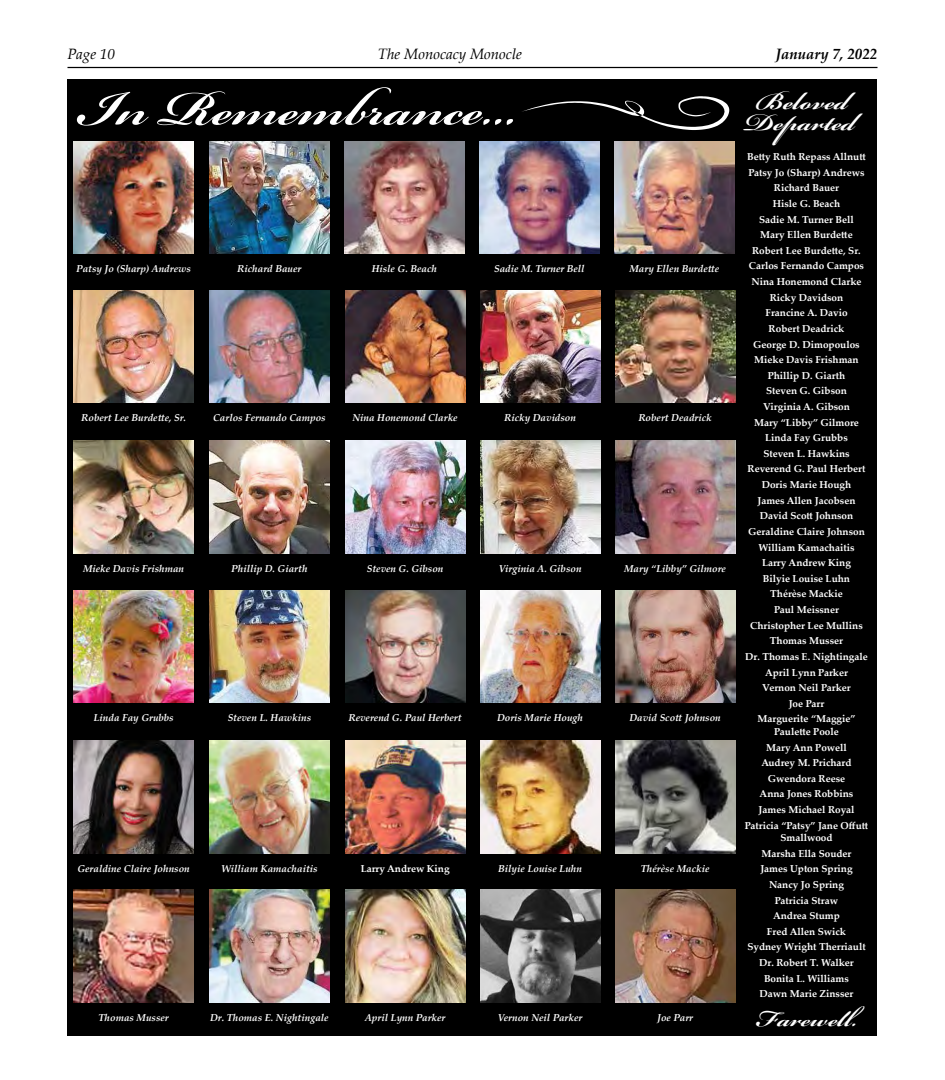
<style>
.page{position:relative;width:945px;height:1080px;background:#fff}
.page>*{position:absolute;margin:0;border:0;box-sizing:border-box;transform-origin:0 0}
.t1{font:700 75px "Bickham Script Pro";color:#fff}
.t2{font:700 37.5px "Bickham Script Pro";color:#fff}
.t3{font:700 35px "Bickham Script Pro";color:#fff}
.t4{font:italic 15px "Palatino Linotype";color:#000}
.t5{font:italic 700 15px "Palatino Linotype";color:#000}
.t6{font:700 10px/15.6px "Palatino Linotype";color:#fff;text-align:center}
.t7{font:italic 700 10px "Palatino Linotype";color:#fff}
</style>
<div class="page">
<hr style="left:68px;top:67px;width:810px;height:1px;background:#000">
<div style="left:68px;top:79px;width:810px;height:957px;background:#000"></div>
<img style="left:614px;top:141px;width:120px;height:113px">
<img style="left:209px;top:141px;width:120px;height:113px">
<img style="left:345px;top:290px;width:120px;height:113px">
<img style="left:74px;top:141px;width:120px;height:113px">
<img style="left:209px;top:290px;width:120px;height:113px">
<img style="left:344px;top:141px;width:120px;height:113px">
<img style="left:480px;top:290px;width:120px;height:113px">
<img style="left:479px;top:141px;width:120px;height:113px">
<img style="left:615px;top:290px;width:120px;height:113px">
<img style="left:74px;top:441px;width:120px;height:112px">
<img style="left:74px;top:290px;width:120px;height:113px">
<img style="left:209px;top:441px;width:120px;height:112px">
<img style="left:74px;top:590px;width:120px;height:113px">
<img style="left:74px;top:741px;width:120px;height:112px">
<img style="left:74px;top:890px;width:120px;height:113px">
<img style="left:209px;top:590px;width:120px;height:113px">
<img style="left:209px;top:741px;width:120px;height:112px">
<img style="left:480px;top:441px;width:120px;height:112px">
<img style="left:480px;top:590px;width:120px;height:113px">
<img style="left:615px;top:590px;width:120px;height:113px">
<img style="left:480px;top:741px;width:120px;height:112px">
<img style="left:480px;top:890px;width:120px;height:113px">
<img style="left:615px;top:441px;width:120px;height:112px">
<img style="left:345px;top:441px;width:120px;height:112px">
<img style="left:345px;top:590px;width:120px;height:113px">
<img style="left:345px;top:741px;width:120px;height:112px">
<img style="left:209px;top:890px;width:120px;height:113px">
<img style="left:615px;top:741px;width:120px;height:112px">
<img style="left:345px;top:890px;width:120px;height:113px">
<img style="left:615px;top:890px;width:120px;height:113px">
<svg style="left:522px;top:96px;width:207px;height:34px"></svg>
<h3 class="t4" style="left:68px;top:43px;width:49px">Page 10</h3>
<h3 class="t4" style="left:378px;top:43px;width:146px">The Monocacy Monocle</h3>
<h3 class="t5" style="left:775px;top:43px;width:104px">January 7, 2022</h3>
<h1 class="t1" style="left:78px;top:54px;width:440px">In Remembrance…</h1>
<p class="t7" style="left:76px;top:262px;width:116px">Patsy Jo (Sharp) Andrews</p>
<p class="t7" style="left:237px;top:262px;width:66px">Richard Bauer</p>
<p class="t7" style="left:372px;top:262px;width:67px">Hisle G. Beach</p>
<p class="t7" style="left:494px;top:262px;width:92px">Sadie M. Turner Bell</p>
<p class="t7" style="left:81px;top:411px;width:106px">Robert Lee Burdette, Sr.</p>
<p class="t7" style="left:353px;top:411px;width:107px">Nina Honemond Clarke</p>
<p class="t7" style="left:213px;top:411px;width:114px">Carlos Fernando Campos</p>
<p class="t7" style="left:504px;top:411px;width:73px">Ricky Davidson</p>
<p class="t7" style="left:83px;top:561px;width:103px">Mieke Davis Frishman</p>
<p class="t7" style="left:231px;top:561px;width:78px">Phillip D. Giarth</p>
<p class="t7" style="left:367px;top:561px;width:78px">Steven G. Gibson</p>
<p class="t7" style="left:499px;top:561px;width:84px">Virginia A. Gibson</p>
<p class="t7" style="left:94px;top:711px;width:82px">Linda Fay Grubbs</p>
<p class="t7" style="left:228px;top:711px;width:85px">Steven L. Hawkins</p>
<p class="t7" style="left:349px;top:711px;width:115px">Reverend G. Paul Herbert</p>
<p class="t7" style="left:497px;top:711px;width:88px">Doris Marie Hough</p>
<p class="t7" style="left:77px;top:861px;width:114px">Geraldine Claire Johnson</p>
<p class="t7" style="left:221px;top:861px;width:98px">William Kamachaitis</p>
<p class="t6" style="left:361px;top:860px;width:90px">Larry Andrew King</p>
<p class="t7" style="left:498px;top:861px;width:85px">Bilyie Louise Luhn</p>
<p class="t7" style="left:99px;top:1011px;width:72px">Thomas Musser</p>
<p class="t7" style="left:210px;top:1011px;width:120px">Dr. Thomas E. Nightingale</p>
<p class="t7" style="left:365px;top:1011px;width:82px">April Lynn Parker</p>
<p class="t7" style="left:498px;top:1011px;width:86px">Vernon Neil Parker</p>
<p class="t7" style="left:630px;top:262px;width:91px">Mary Ellen Burdette</p>
<p class="t7" style="left:638px;top:411px;width:75px">Robert Deadrick</p>
<p class="t7" style="left:624px;top:561px;width:103px">Mary “Libby” Gilmore</p>
<p class="t7" style="left:629px;top:711px;width:93px">David Scott Johnson</p>
<p class="t7" style="left:641px;top:861px;width:70px">Thérèse Mackie</p>
<p class="t7" style="left:657px;top:1011px;width:38px">Joe Parr</p>
<h2 class="t2" style="left:757px;top:74px;width:93px">Beloved</h2>
<h2 class="t2" style="left:745px;top:95px;width:111px">Departed</h2>
<p class="t6" style="left:745px;top:149px;width:124px">Betty Ruth Repass Allnutt<br>Patsy Jo (Sharp) Andrews<br>Richard Bauer<br>Hisle G. Beach<br>Sadie M. Turner Bell<br>Mary Ellen Burdette<br>Robert Lee Burdette, Sr.<br>Carlos Fernando Campos<br>Nina Honemond Clarke<br>Ricky Davidson<br>Francine A. Davio<br>Robert Deadrick<br>George D. Dimopoulos<br>Mieke Davis Frishman<br>Phillip D. Giarth<br>Steven G. Gibson<br>Virginia A. Gibson<br>Mary “Libby” Gilmore<br>Linda Fay Grubbs<br>Steven L. Hawkins<br>Reverend G. Paul Herbert<br>Doris Marie Hough<br>James Allen Jacobsen<br>David Scott Johnson<br>Geraldine Claire Johnson<br>William Kamachaitis<br>Larry Andrew King<br>Bilyie Louise Luhn<br>Thérèse Mackie<br>Paul Meissner<br>Christopher Lee Mullins<br>Thomas Musser<br>Dr. Thomas E. Nightingale<br>April Lynn Parker<br>Vernon Neil Parker<br>Joe Parr<br>Marguerite “Maggie”</p>
<p class="t6" style="left:745px;top:723px;width:125px">Paulette Poole<br>Mary Ann Powell<br>Audrey M. Prichard<br>Gwendora Reese<br>Anna Jones Robbins<br>James Michael Royal<br>Patricia “Patsy” Jane Offutt</p>
<p class="t6" style="left:747px;top:830px;width:120px">Smallwood<br>Marsha Ella Souder<br>James Upton Spring<br>Nancy Jo Spring<br>Patricia Straw<br>Andrea Stump<br>Fred Allen Swick<br>Sydney Wright Therriault<br>Dr. Robert T. Walker<br>Bonita L. Williams<br>Dawn Marie Zinsser</p>
<h3 class="t3" style="left:756px;top:993px;width:111px">Farewell.</h3>
</div>
